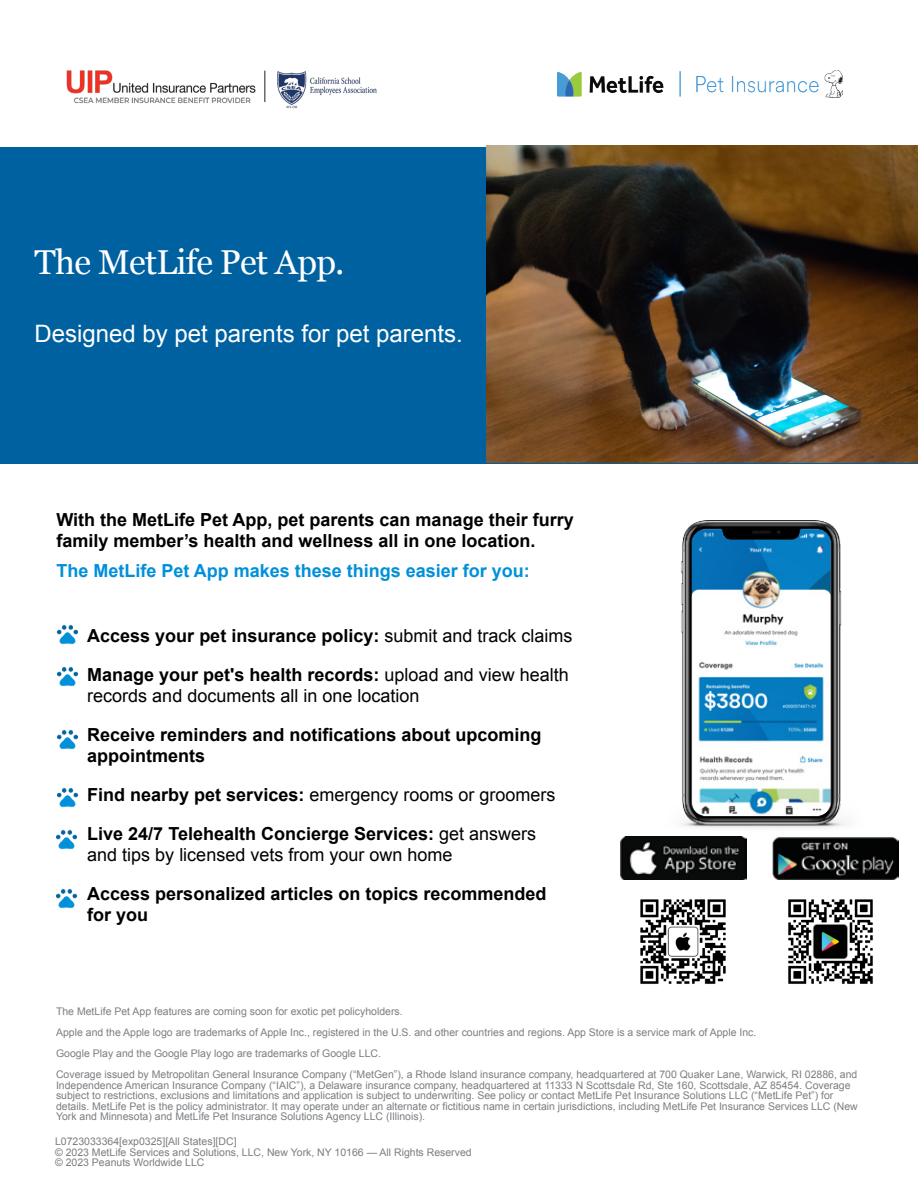
<style>
.page{position:relative;width:918px;height:1188px;background:#fff}
.page>*{position:absolute;margin:0;border:0;box-sizing:border-box;transform-origin:0 0}
.t1{font:34.5px "Georgia";letter-spacing:-.02em;color:#fff}
.t2{font:24px "Arial";color:#fff}
.t3{font:700 18px/21px "Arial";color:#000}
.t4{font:18px "Arial";color:#000}
.t5{font:700 18px "Arial";color:#0090da}
.t6{font:10.5px/21px "Arial";color:#7c7e81}
.t7{font:10.5px/10.5px "Arial";color:#7c7d80}
.s1{font-weight:400}
</style>
<div class="page">
<div style="left:0;top:147px;width:918px;height:316px;background:#0061a0"></div>
<img style="left:681px;top:521px;width:165px;height:307px">
<img style="left:57px;top:624px;width:21px;height:21px">
<img style="left:57px;top:666px;width:21px;height:21px">
<img style="left:57px;top:787px;width:21px;height:21px">
<img style="left:56px;top:829px;width:21px;height:21px">
<img style="left:56px;top:888px;width:21px;height:21px">
<img style="left:57px;top:729px;width:21px;height:21px">
<img style="left:486px;top:146px;width:432px;height:316px">
<img style="left:640px;top:899px;width:86px;height:85px">
<img style="left:788px;top:899px;width:85px;height:85px">
<img style="left:620px;top:837px;width:126px;height:42px">
<img style="left:773px;top:837px;width:125px;height:43px">
<img style="left:557px;top:71px;width:285px;height:26px">
<img style="left:277px;top:71px;width:100px;height:38px">
<img style="left:66px;top:70px;width:190px;height:34px">
<hr style="left:265px;top:71px;width:1px;height:31px;background:#221f1f">
<h1 class="t1" style="left:35px;top:237px;width:312px">The MetLife Pet App.</h1>
<h2 class="t2" style="left:35px;top:318px;width:430px">Designed by pet parents for pet parents.</h2>
<h3 class="t3" style="left:56px;top:510px;width:519px">With the MetLife Pet App, pet parents can manage their furry family member’s health and wellness all in one location.</h3>
<h3 class="t5" style="left:56px;top:559px;width:475px">The MetLife Pet App makes these things easier for you:</h3>
<h3 class="t3" style="left:87px;top:617px;width:487px;line-height:39px">Access your pet insurance policy: <span class="s1">submit and track claims<br></span>Manage your pet's health records: <span class="s1">upload and view health</span></h3>
<h3 class="t4" style="left:87px;top:684px;width:334px">records and documents all in one location</h3>
<h3 class="t3" style="left:87px;top:725px;width:456px">Receive reminders and notifications about upcoming appointments</h3>
<h3 class="t3" style="left:87px;top:776px;width:470px;line-height:39px">Find nearby pet services: <span class="s1">emergency rooms or groomers<br></span>Live 24/7 Telehealth Concierge Services: <span class="s1">get answers</span></h3>
<h3 class="t4" style="left:87px;top:843px;width:367px">and tips by licensed vets from your own home</h3>
<h3 class="t3" style="left:87px;top:884px;width:461px">Access personalized articles on topics recommended for you</h3>
<p class="t6" style="left:56px;top:1001px;width:803px">The MetLife Pet App features are coming soon for exotic pet policyholders.<br>Apple and the Apple logo are trademarks of Apple Inc., registered in the U.S. and other countries and regions. App Store is a service mark of Apple Inc.<br>Google Play and the Google Play logo are trademarks of Google LLC.<br>Coverage issued by Metropolitan General Insurance Company (“MetGen”), a Rhode Island insurance company, headquartered at 700 Quaker Lane, Warwick, RI 02886, and</p>
<p class="t6" style="left:56px;top:1080px;width:803px;line-height:10.5px">Independence American Insurance Company (“IAIC”), a Delaware insurance company, headquartered at 11333 N Scottsdale Rd, Ste 160, Scottsdale, AZ 85454. Coverage subject to restrictions, exclusions and limitations and application is subject to underwriting. See policy or contact MetLife Pet Insurance Solutions LLC (“MetLife Pet”) for details. MetLife Pet is the policy administrator. It may operate under an alternate or fictitious name in certain jurisdictions, including MetLife Pet Insurance Services LLC (New York and Minnesota) and MetLife Pet Insurance Solutions Agency LLC (Illinois).</p>
<p class="t7" style="left:55px;top:1136px;width:418px">L0723033364[exp0325][All States][DC]<br>© 2023 MetLife Services and Solutions, LLC, New York, NY 10166 — All Rights Reserved © 2023 Peanuts Worldwide LLC</p>
</div>
